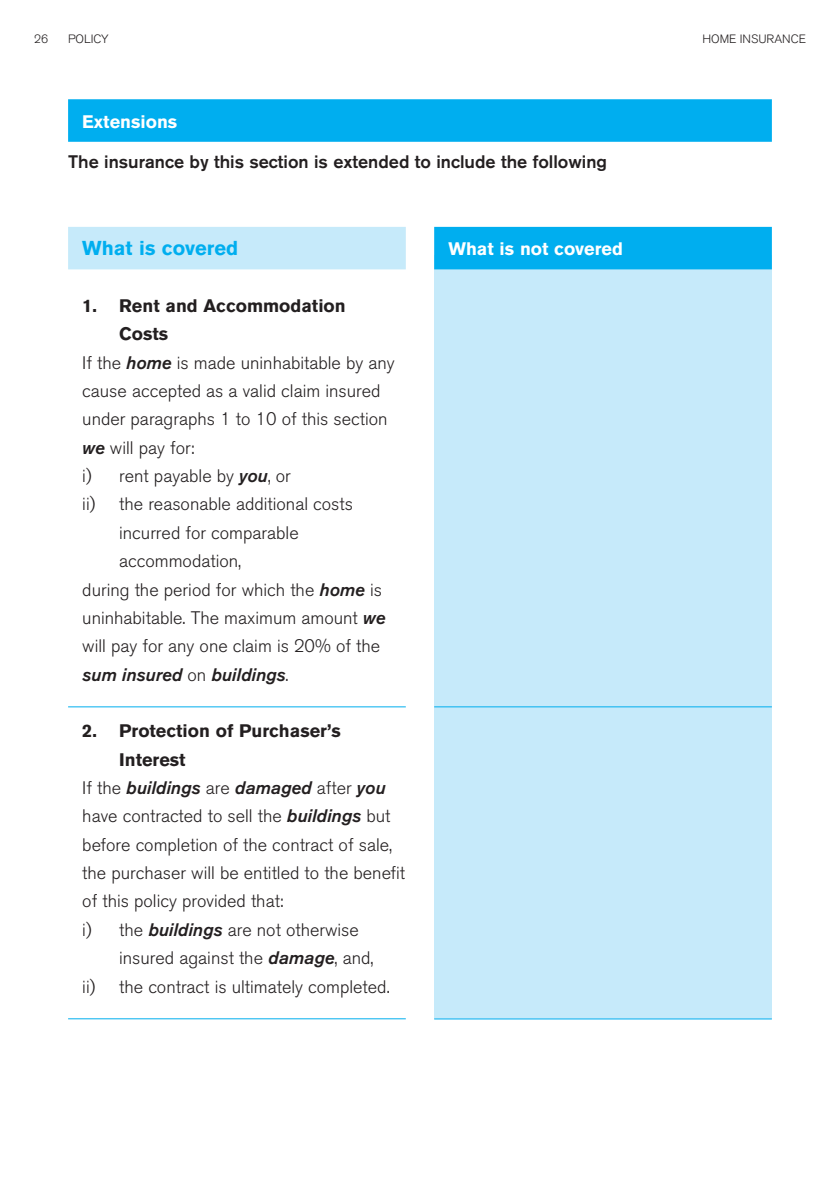
<style>
.page{position:relative;width:840px;height:1191px;background:#fff}
.page>*{position:absolute;margin:0;border:0;box-sizing:border-box;transform-origin:0 0}
.t1{font:700 20px "Akzidenz Grotesk BQ";color:#00aeef}
.t2{font:300 18px "Akzidenz Grotesk BQ";color:#231f20}
.t3{font:700 18px "Akzidenz Grotesk BQ";color:#231f20}
.t4{font:500 18px "Akzidenz Grotesk BQ";color:#231f20}
.t5{font:italic 500 18px "Akzidenz Grotesk BQ";color:#231f20}
.t6{font:700 18px "Akzidenz Grotesk BQ";color:#fff}
.t7{font:300 12px "Akzidenz Grotesk BQ";color:#231f20}
.s1{font-weight:500;font-style:italic}
.s2{font-weight:300;font-style:normal}
</style>
<div class="page">
<div style="left:68px;top:99px;width:703px;height:43px;background:#00aeef"></div>
<div style="left:434px;top:255px;width:337px;height:764px;background:#c6eafa"></div>
<div style="left:68px;top:227px;width:337px;height:42px;background:#c6eafa"></div>
<hr style="left:68px;top:706px;width:337px;height:1px;background:#00aeef">
<hr style="left:68px;top:1018px;width:337px;height:1px;background:#00aeef">
<div style="left:434px;top:227px;width:337px;height:42px;background:#00aeef"></div>
<hr style="left:434px;top:706px;width:337px;height:1px;background:#00aeef">
<hr style="left:434px;top:1018px;width:337px;height:1px;background:#00aeef">
<p class="t7" style="left:34px;top:34px;width:15px">26</p>
<p class="t7" style="left:68px;top:34px;width:42px">POLICY</p>
<p class="t7" style="left:702px;top:34px;width:105px">HOME INSURANCE</p>
<p class="t6" style="left:82px;top:115px;width:96px">Extensions</p>
<p class="t4" style="left:68px;top:152px;width:540px">The insurance by this section is extended to include the following</p>
<p class="t1" style="left:82px;top:241px;width:157px">What is covered</p>
<p class="t3" style="left:82px;top:299px;width:265px">1. Rent and Accommodation</p>
<p class="t3" style="left:119px;top:327px;width:51px">Costs</p>
<p class="t2" style="left:82px;top:356px;width:314px">If the <span class="s1">home</span> is made uninhabitable by any</p>
<p class="t2" style="left:82px;top:384px;width:300px">cause accepted as a valid claim insured</p>
<p class="t2" style="left:82px;top:413px;width:307px">under paragraphs 1 to 10 of this section</p>
<p class="t2" style="left:82px;top:441px;width:114px"><span class="s1">we</span> will pay for:</p>
<p class="t2" style="left:82px;top:469px;width:210px">i) rent payable by <span class="s1">you</span>, or</p>
<p class="t2" style="left:82px;top:498px;width:272px">ii) the reasonable additional costs</p>
<p class="t2" style="left:119px;top:526px;width:181px">incurred for comparable</p>
<p class="t2" style="left:119px;top:554px;width:123px">accommodation,</p>
<p class="t2" style="left:82px;top:583px;width:301px">during the period for which the <span class="s1">home</span> is</p>
<p class="t2" style="left:82px;top:611px;width:304px">uninhabitable. The maximum amount <span class="s1">we</span></p>
<p class="t2" style="left:82px;top:639px;width:299px">will pay for any one claim is 20% of the</p>
<p class="t5" style="left:82px;top:665px;width:208px">sum insured <span class="s2">on</span> buildings<span class="s2">.</span></p>
<p class="t3" style="left:82px;top:724px;width:260px">2. Protection of Purchaser’s</p>
<p class="t3" style="left:119px;top:753px;width:68px">Interest</p>
<p class="t5" style="left:82px;top:778px;width:304px"><span class="s2">If the</span> buildings <span class="s2">are</span> damaged <span class="s2">after</span> you</p>
<p class="t2" style="left:82px;top:809px;width:309px">have contracted to sell the <span class="s1">buildings</span> but</p>
<p class="t2" style="left:82px;top:838px;width:311px">before completion of the contract of sale,</p>
<p class="t2" style="left:82px;top:866px;width:324px">the purchaser will be entitled to the benefit</p>
<p class="t2" style="left:82px;top:894px;width:203px">of this policy provided that:</p>
<p class="t2" style="left:82px;top:923px;width:278px">i) the <span class="s1">buildings</span> are not otherwise</p>
<p class="t2" style="left:119px;top:951px;width:256px">insured against the <span class="s1">damage</span>, and,</p>
<p class="t2" style="left:82px;top:979px;width:309px">ii) the contract is ultimately completed.</p>
<p class="t6" style="left:448px;top:242px;width:176px">What is not covered</p>
</div>
